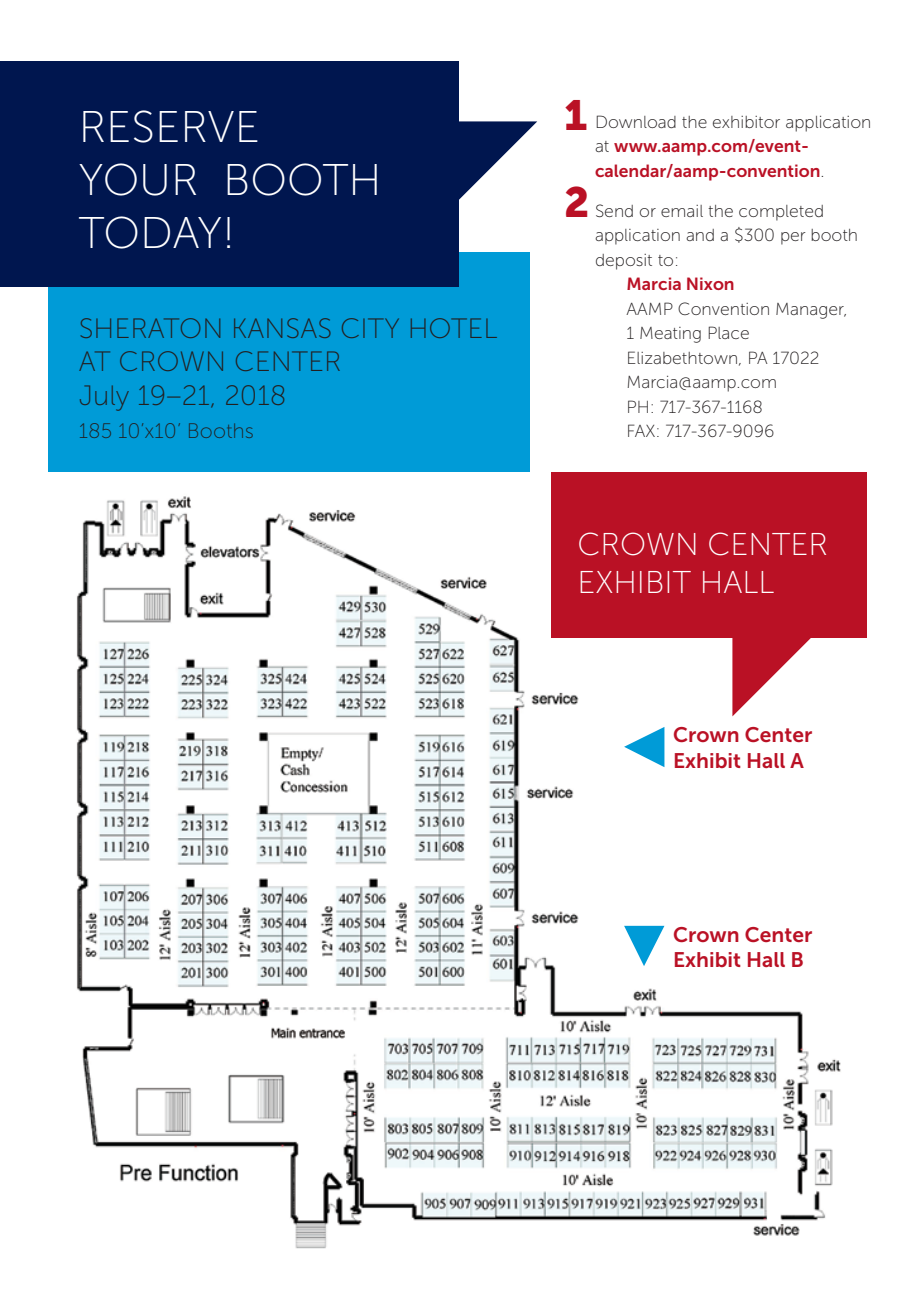
<style>
.page{position:relative;width:914px;height:1292px;background:#fff}
.page>*{position:absolute;margin:0;border:0;box-sizing:border-box;transform-origin:0 0}
.t1{font:44.27px/53.2px "Museo Sans 100";color:#fff}
.t2{font:42px/86.6px "Museo Sans 900";color:#ba1125}
.t3{font:31.5px/37.8px "Museo Sans 100";color:#fff}
.t4{font:28px/33.6px "Museo Sans 100";color:#231f20}
.t5{font:21px/25.2px "Museo Sans 700";color:#ba1125}
.t6{font:21px "Museo Sans 100";color:#231f20}
.t7{font:17.5px/24.5px "Museo Sans 100";color:#231f20}
.t8{font:17.5px/24.5px "Museo Sans 700";color:#ba1125}
.s1{font-family:"Museo Sans 100";color:#231f20}
</style>
<div class="page">
<img style="left:76px;top:448px;width:767px;height:801px">
<div style="left:48px;top:252px;width:481px;height:220px;background:#009bd7"></div>
<div style="left:0;top:61px;width:458px;height:226px;background:#00164f"></div>
<svg style="left:458px;top:121px;width:79px;height:84px"></svg>
<div style="left:551px;top:472px;width:315px;height:165px;background:#ba1125"></div>
<svg style="left:732px;top:637px;width:84px;height:79px"></svg>
<svg style="left:624px;top:727px;width:40px;height:40px"></svg>
<svg style="left:624px;top:925px;width:40px;height:41px"></svg>
<h1 class="t1" style="left:79px;top:100px;width:304px">RESERVE<br>YOUR BOOTH<br>TODAY!</h1>
<h3 class="t4" style="left:79px;top:312px;width:34px">Sheraton</h3>
<h3 class="t4" style="left:231px;top:312px;width:34px">Kansas</h3>
<h3 class="t4" style="left:340px;top:312px;width:34px">City</h3>
<h3 class="t4" style="left:407px;top:312px;width:39px">Hotel</h3>
<h3 class="t4" style="left:79px;top:345px;width:209px">at Crown Center<br>July 19–21, 2018</h3>
<p class="t6" style="left:79px;top:420px;width:177px">185 10’x10’ Booths</p>
<h2 class="t2" style="left:564px;top:72px;width:27px">1<br>2</h2>
<p class="t7" style="left:595px;top:109px;width:278px">Download the exhibitor application</p>
<p class="t8" style="left:595px;top:134px;width:231px"><span class="s1">at</span> www.aamp.com/event&shy;calendar/aamp-convention<span class="s1">.</span></p>
<p class="t7" style="left:595px;top:199px;width:265px">Send or email the completed application and a $300 per booth deposit to:</p>
<p class="t8" style="left:626px;top:272px;width:110px">Marcia Nixon</p>
<p class="t7" style="left:626px;top:297px;width:222px">AAMP Convention Manager,<br>1 Meating Place<br>Elizabethtown, PA 17022<br>Marcia@aamp.com<br>PH: 717-367-1168<br>FAX: 717-367-9096</p>
<h3 class="t3" style="left:577px;top:526px;width:252px">CROWN CENTER<br>EXHIBIT HALL</h3>
<p class="t5" style="left:673px;top:722px;width:140px">Crown Center<br>Exhibit Hall A</p>
<p class="t5" style="left:673px;top:921px;width:140px">Crown Center<br>Exhibit Hall B</p>
</div>
